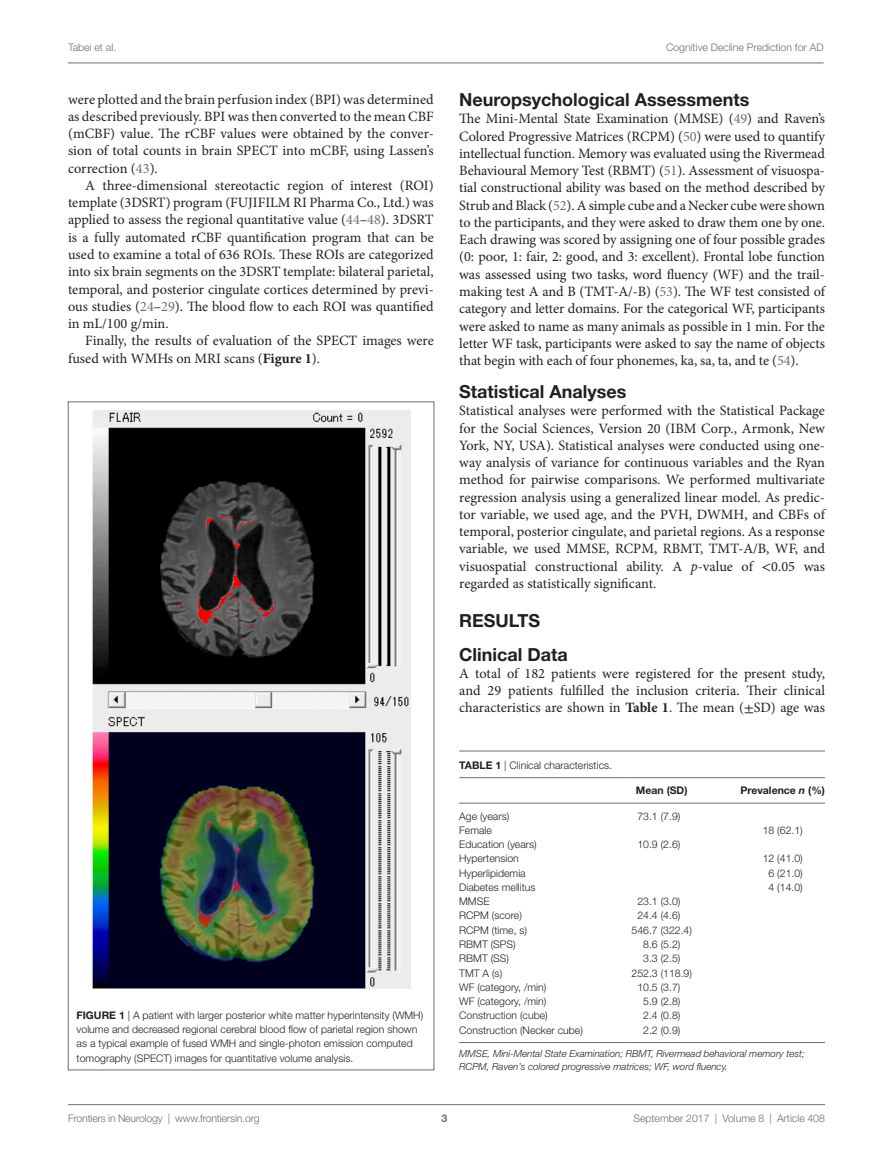
<style>
.page{position:relative;width:893px;height:1170px;background:#fff}
.page>*{position:absolute;margin:0;border:0;box-sizing:border-box;transform-origin:0 0}
.t1{font:700 18px/33.8px "Helvetica Neue LT Std";color:#231f20;text-align:center}
.t2{font:14.25px/17.2px "Minion Pro";color:#231f20;text-align:justify}
.t3{font:300 10.5px/14.2px "Helvetica Neue LT Std";color:#231f20}
.t4{font:300 10.5px "Helvetica Neue LT Std";color:#6c6d70}
.t5{font:700 10.5px "Helvetica Neue LT Std";color:#231f20}
.t6{font:700 10.5px "Helvetica Neue LT Std";color:#6c6d70}
.t7{font:italic 300 9.75px/13.5px "Helvetica Neue LT Std";color:#231f20}
.s1{color:#6c6d70}
.s2{font-weight:700}
.s3{font-style:italic}
.s4{font-family:"STIX General"}
</style>
<div class="page">
<img style="left:92px;top:410px;width:318px;height:578px">
<hr style="left:459px;top:750px;width:366px;height:1px;background:#6c6d70">
<hr style="left:459px;top:777px;width:172px;height:1px;background:#6c6d70">
<hr style="left:459px;top:802px;width:172px;height:1px;background:#6c6d70">
<hr style="left:631px;top:777px;width:109px;height:1px;background:#6c6d70">
<hr style="left:631px;top:802px;width:109px;height:1px;background:#6c6d70">
<hr style="left:740px;top:777px;width:85px;height:1px;background:#6c6d70">
<hr style="left:740px;top:802px;width:85px;height:1px;background:#6c6d70">
<hr style="left:459px;top:1042px;width:172px;height:1px;background:#6c6d70">
<hr style="left:631px;top:1042px;width:109px;height:1px;background:#6c6d70">
<hr style="left:740px;top:1042px;width:85px;height:1px;background:#6c6d70">
<hr style="left:68px;top:1104px;width:757px;height:1px;background:#6c6d70">
<hr style="left:68px;top:63px;width:755px;height:1px;background:#6c6d70">
<p class="t4" style="left:68px;top:41px;width:50px">Tabei et al.</p>
<p class="t4" style="left:666px;top:41px;width:159px">Cognitive Decline Prediction for AD</p>
<p class="t2" style="left:68px;top:90px;width:367px">were plotted and the brain perfusion index (BPI) was determined as described previously. BPI was then converted to the mean CBF (mCBF) value. The rCBF values were obtained by the conver&shy;sion of total counts in brain SPECT into mCBF, using Lassen’s correction (<span class="s1">43</span>).</p>
<p class="t2" style="left:68px;top:177px;width:367px;text-indent:17px">A three-dimensional stereotactic region of interest (ROI) template (3DSRT) program (FUJIFILM RI Pharma Co., Ltd.) was applied to assess the regional quantitative value (<span class="s1">44</span>–<span class="s1">48</span>). 3DSRT is a fully automated rCBF quantification program that can be used to examine a total of 636 ROIs. These ROIs are categorized into six brain segments on the 3DSRT template: bilateral parietal, temporal, and posterior cingulate cortices determined by previ&shy;ous studies (<span class="s1">24</span>–<span class="s1">29</span>). The blood flow to each ROI was quantified in mL/100 g/min.</p>
<p class="t2" style="left:68px;top:332px;width:367px;text-indent:17px">Finally, the results of evaluation of the SPECT images were fused with WMHs on MRI scans (<span class="s2">Figure 1</span>).</p>
<p class="t3" style="left:77px;top:1007px;width:348px"><span class="s2">Figure 1</span> | A patient with larger posterior white matter hyperintensity (WMH) volume and decreased regional cerebral blood flow of parietal region shown as a typical example of fused WMH and single-photon emission computed tomography (SPECT) images for quantitative volume analysis.</p>
<p class="t1" style="left:459px;top:82px;width:292px">Neuropsychological Assessments</p>
<p class="t2" style="left:459px;top:110px;width:367px">The Mini-Mental State Examination (MMSE) (<span class="s1">49</span>) and Raven’s Colored Progressive Matrices (RCPM) (<span class="s1">50</span>) were used to quantify intellectual function. Memory was evaluated using the Rivermead Behavioural Memory Test (RBMT) (<span class="s1">51</span>). Assessment of visuospa&shy;tial constructional ability was based on the method described by Strub and Black (<span class="s1">52</span>). A simple cube and a Necker cube were shown to the participants, and they were asked to draw them one by one.<br>Each drawing was scored by assigning one of four possible grades (0: poor, 1: fair, 2: good, and 3: excellent). Frontal lobe function was assessed using two tasks, word fluency (WF) and the trail&shy;making test A and B (TMT-A/-B) (<span class="s1">53</span>). The WF test consisted of category and letter domains. For the categorical WF, participants were asked to name as many animals as possible in 1 min. For the letter WF task, participants were asked to say the name of objects that begin with each of four phonemes, ka, sa, ta, and te (<span class="s1">54</span>).</p>
<p class="t1" style="left:459px;top:374px;width:169px">Statistical Analyses</p>
<p class="t2" style="left:459px;top:402px;width:367px">Statistical analyses were performed with the Statistical Package for the Social Sciences, Version 20 (IBM Corp., Armonk, New York, NY, USA). Statistical analyses were conducted using one&shy;way analysis of variance for continuous variables and the Ryan method for pairwise comparisons. We performed multivariate regression analysis using a generalized linear model. As predic&shy;tor variable, we used age, and the PVH, DWMH, and CBFs of temporal, posterior cingulate, and parietal regions. As a response variable, we used MMSE, RCPM, RBMT, TMT-A/B, WF, and visuospatial constructional ability. A <span class="s3">p</span>-value of <span class="s4">&lt;</span>0.05 was regarded as statistically significant.</p>
<p class="t1" style="left:459px;top:603px;width:13px">RES</p>
<p class="t1" style="left:459px;top:603px;width:110px">ULTS<br>Clinical Data</p>
<p class="t2" style="left:459px;top:664px;width:367px">A total of 182 patients were registered for the present study, and 29 patients fulfilled the inclusion criteria. Their clinical characteristics are shown in <span class="s2">Table 1</span>. The mean (<span class="s4">±</span>SD) age was</p>
<p class="t3" style="left:459px;top:758px;width:154px"><span class="s2">Table 1</span> | Clinical characteristics.</p>
<p class="t5" style="left:636px;top:783px;width:53px">Mean (SD)</p>
<p class="t5" style="left:740px;top:783px;width:86px">Prevalence <span class="s3">n</span> (%)</p>
<p class="t3" style="left:459px;top:808px;width:52px">Age (years)</p>
<p class="t3" style="left:637px;top:808px;width:45px">73.1 (7.9)</p>
<p class="t3" style="left:459px;top:822px;width:34px">Female</p>
<p class="t3" style="left:763px;top:822px;width:42px">18 (62.1)</p>
<p class="t3" style="left:459px;top:837px;width:79px">Education (years)</p>
<p class="t3" style="left:637px;top:837px;width:45px">10.9 (2.6)</p>
<p class="t3" style="left:459px;top:851px;width:61px">Hypertension</p>
<p class="t3" style="left:763px;top:851px;width:42px">12 (41.0)</p>
<p class="t3" style="left:459px;top:865px;width:68px">Hyperlipidemia</p>
<p class="t3" style="left:768px;top:865px;width:36px">6 (21.0)</p>
<p class="t3" style="left:459px;top:879px;width:78px">Diabetes mellitus</p>
<p class="t3" style="left:768px;top:879px;width:36px">4 (14.0)</p>
<p class="t3" style="left:459px;top:894px;width:32px">MMSE</p>
<p class="t3" style="left:637px;top:894px;width:45px">23.1 (3.0)</p>
<p class="t3" style="left:459px;top:908px;width:64px">RCPM (score)</p>
<p class="t3" style="left:637px;top:908px;width:45px">24.4 (4.6)</p>
<p class="t3" style="left:459px;top:922px;width:69px">RCPM (time, s)</p>
<p class="t3" style="left:631px;top:922px;width:62px">546.7 (322.4)</p>
<p class="t3" style="left:459px;top:936px;width:58px">RBMT (SPS)</p>
<p class="t3" style="left:643px;top:936px;width:39px">8.6 (5.2)</p>
<p class="t3" style="left:459px;top:951px;width:51px">RBMT (SS)</p>
<p class="t3" style="left:643px;top:951px;width:39px">3.3 (2.5)</p>
<p class="t3" style="left:459px;top:965px;width:44px">TMT A (s)</p>
<p class="t3" style="left:631px;top:965px;width:62px">252.3 (118.9)</p>
<p class="t3" style="left:459px;top:979px;width:89px">WF (category, /min)</p>
<p class="t3" style="left:637px;top:979px;width:45px">10.5 (3.7)</p>
<p class="t3" style="left:459px;top:993px;width:89px">WF (category, /min)</p>
<p class="t3" style="left:643px;top:993px;width:39px">5.9 (2.8)</p>
<p class="t3" style="left:459px;top:1008px;width:90px">Construction (cube)</p>
<p class="t3" style="left:643px;top:1008px;width:39px">2.4 (0.8)</p>
<p class="t3" style="left:459px;top:1022px;width:125px">Construction (Necker cube)</p>
<p class="t3" style="left:643px;top:1022px;width:39px">2.2 (0.9)</p>
<p class="t7" style="left:459px;top:1046px;width:347px">MMSE, Mini-Mental State Examination; RBMT, Rivermead behavioral memory test;<br>RCPM, Raven’s colored progressive matrices; WF, word fluency.</p>
<p class="t4" style="left:68px;top:1111px;width:193px">Frontiers in Neurology | www.frontiersin.org</p>
<p class="t4" style="left:633px;top:1111px;width:193px">September 2017 | Volume 8 | Article 408</p>
<p class="t6" style="left:441px;top:1111px;width:7px">3</p>
</div>
